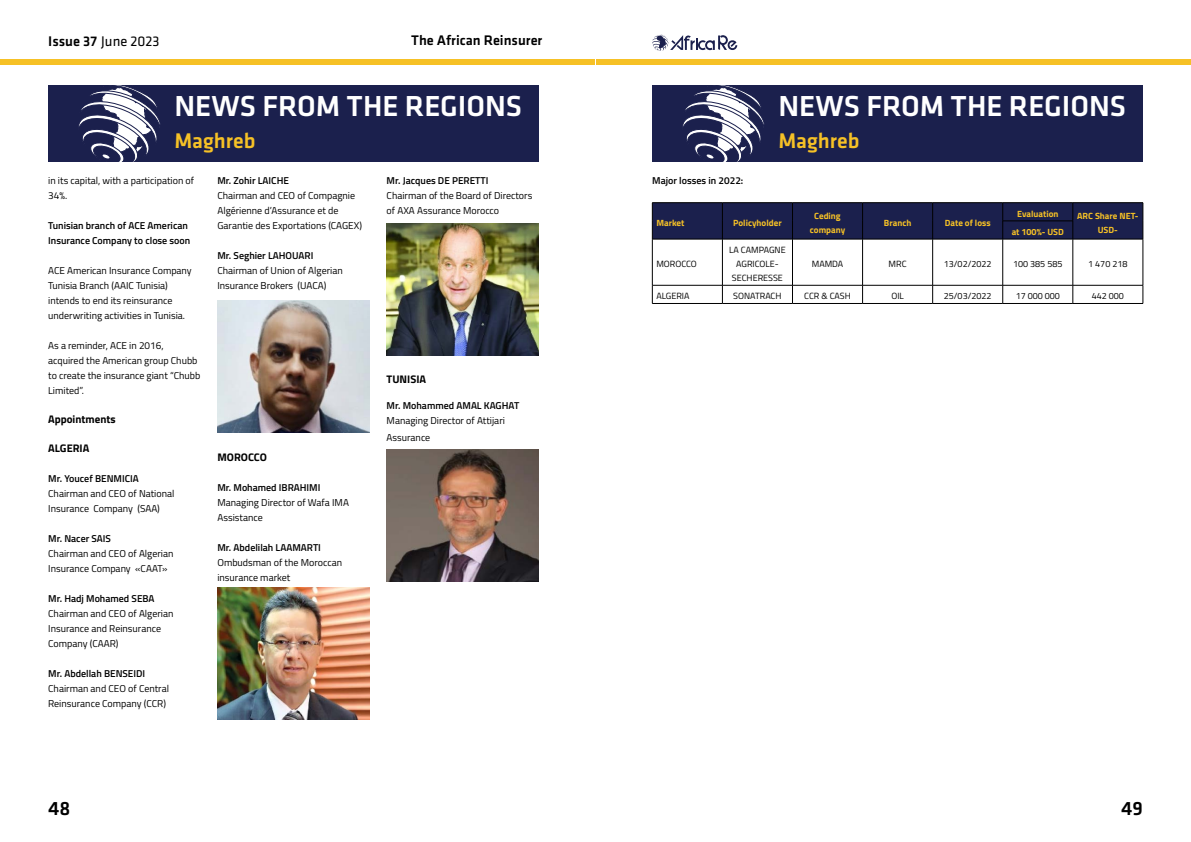
<style>
.page{position:relative;width:1191px;height:842px;background:#fff}
.page>*{position:absolute;margin:0;border:0;box-sizing:border-box;transform-origin:0 0}
.t1{font:500 30px "Klavika";color:#fff}
.t2{font:500 22px "Klavika";color:#f6c126}
.t3{font:500 20px "Klavika";color:#000}
.t4{font:14.5px "Klavika";color:#000}
.t5{font:500 14.4px "Klavika";color:#000}
.t6{font:700 11px "Titillium Web";color:#000}
.t7{font:10px/15px "Titillium Web";color:#000}
.t8{font:600 10px/15px "Titillium Web";color:#000}
.t9{font:9px/14px "Titillium Web";color:#000;text-align:center}
.t10{font:700 9px/14px "Titillium Web";color:#f6c126;text-align:center}
.s1{font-weight:500}
</style>
<div class="page">
<div style="left:0;top:60px;width:595px;height:5px;background:#f6c126"></div>
<div style="left:595px;top:60px;width:596px;height:5px;background:#f6c126"></div>
<div style="left:652px;top:85px;width:490px;height:77px;background:#1b204d"></div>
<svg style="left:682px;top:85px;width:83px;height:77px"></svg>
<hr style="left:652px;top:202px;width:70px;height:1px;background:#000">
<hr style="left:722px;top:202px;width:70px;height:1px;background:#000">
<hr style="left:792px;top:202px;width:70px;height:1px;background:#000">
<hr style="left:862px;top:202px;width:70px;height:1px;background:#000">
<hr style="left:932px;top:202px;width:70px;height:1px;background:#000">
<hr style="left:1002px;top:202px;width:70px;height:1px;background:#000">
<hr style="left:1072px;top:202px;width:71px;height:1px;background:#000">
<svg style="left:652px;top:203px;width:491px;height:36px;background:#1a1e4a"></svg>
<hr style="left:652px;top:239px;width:70px;height:1px;background:#000">
<hr style="left:652px;top:239px;width:1px;height:46px;background:#000">
<hr style="left:722px;top:239px;width:70px;height:1px;background:#000">
<hr style="left:722px;top:239px;width:1px;height:46px;background:#000">
<hr style="left:792px;top:239px;width:70px;height:1px;background:#000">
<hr style="left:792px;top:239px;width:1px;height:46px;background:#000">
<hr style="left:862px;top:239px;width:70px;height:1px;background:#000">
<hr style="left:862px;top:239px;width:1px;height:46px;background:#000">
<hr style="left:932px;top:239px;width:70px;height:1px;background:#000">
<hr style="left:932px;top:239px;width:1px;height:46px;background:#000">
<hr style="left:1002px;top:239px;width:70px;height:1px;background:#000">
<hr style="left:1002px;top:239px;width:1px;height:46px;background:#000">
<hr style="left:1072px;top:239px;width:71px;height:1px;background:#000">
<hr style="left:1072px;top:239px;width:1px;height:46px;background:#000">
<hr style="left:1142px;top:239px;width:1px;height:46px;background:#000">
<hr style="left:652px;top:285px;width:70px;height:1px;background:#000">
<svg style="left:652px;top:285px;width:1px;height:18px"></svg>
<hr style="left:722px;top:285px;width:70px;height:1px;background:#000">
<svg style="left:722px;top:285px;width:1px;height:18px"></svg>
<hr style="left:792px;top:285px;width:70px;height:1px;background:#000">
<svg style="left:792px;top:285px;width:1px;height:18px"></svg>
<hr style="left:862px;top:285px;width:70px;height:1px;background:#000">
<svg style="left:862px;top:285px;width:1px;height:18px"></svg>
<hr style="left:932px;top:285px;width:70px;height:1px;background:#000">
<svg style="left:932px;top:285px;width:1px;height:18px"></svg>
<hr style="left:1002px;top:285px;width:70px;height:1px;background:#000">
<svg style="left:1002px;top:285px;width:1px;height:18px"></svg>
<hr style="left:1072px;top:285px;width:71px;height:1px;background:#000">
<svg style="left:1072px;top:285px;width:1px;height:18px"></svg>
<svg style="left:1142px;top:285px;width:1px;height:18px"></svg>
<hr style="left:652px;top:303px;width:70px;height:1px;background:#000">
<hr style="left:722px;top:303px;width:70px;height:1px;background:#000">
<hr style="left:792px;top:303px;width:70px;height:1px;background:#000">
<hr style="left:862px;top:303px;width:70px;height:1px;background:#000">
<hr style="left:932px;top:303px;width:70px;height:1px;background:#000">
<hr style="left:1002px;top:303px;width:70px;height:1px;background:#000">
<hr style="left:1072px;top:303px;width:71px;height:1px;background:#000">
<div style="left:48px;top:85px;width:491px;height:77px;background:#1b204d"></div>
<svg style="left:78px;top:85px;width:82px;height:77px"></svg>
<img style="left:217px;top:300px;width:152px;height:133px">
<img style="left:217px;top:587px;width:152px;height:133px">
<img style="left:386px;top:223px;width:153px;height:133px">
<img style="left:386px;top:449px;width:153px;height:133px">
<svg style="left:652px;top:34px;width:85px;height:17px"></svg>
<h3 class="t4" style="left:48px;top:32px;width:113px"><span class="s1">Issue 37</span> June 2023</h3>
<h3 class="t5" style="left:411px;top:30px;width:133px">The African Reinsurer</h3>
<h1 class="t1" style="left:174px;top:86px;width:349px">NEWS FROM THE REGIONS</h1>
<h2 class="t2" style="left:174px;top:126px;width:82px">Maghreb</h2>
<p class="t7" style="left:48px;top:172px;width:147px">in its capital, with a participation of<br>34%.</p>
<p class="t8" style="left:48px;top:217px;width:144px">Tunisian branch of ACE American<br>Insurance Company to close soon</p>
<p class="t7" style="left:48px;top:262px;width:145px">ACE American Insurance Company<br>Tunisia Branch (AAIC Tunisia) intends to end its reinsurance underwriting activities in Tunisia.</p>
<p class="t7" style="left:48px;top:337px;width:154px">As a reminder, ACE in 2016, acquired the American group Chubb to create the insurance giant “Chubb<br>Limited”.</p>
<p class="t6" style="left:48px;top:410px;width:69px">Appointments</p>
<p class="t6" style="left:48px;top:439px;width:43px">ALGERIA</p>
<p class="t8" style="left:48px;top:470px;width:92px">Mr. Youcef BENMICIA</p>
<p class="t7" style="left:48px;top:485px;width:128px">Chairman and CEO of National<br>Insurance Company (SAA)</p>
<p class="t8" style="left:48px;top:530px;width:64px">Mr. Nacer SAIS</p>
<p class="t7" style="left:48px;top:545px;width:127px">Chairman and CEO of Algerian<br>Insurance Company «CAAT»</p>
<p class="t8" style="left:48px;top:590px;width:108px">Mr. Hadj Mohamed SEBA</p>
<p class="t7" style="left:48px;top:605px;width:127px">Chairman and CEO of Algerian<br>Insurance and Reinsurance<br>Company (CAAR)</p>
<p class="t8" style="left:48px;top:665px;width:99px">Mr. Abdellah BENSEIDI</p>
<p class="t7" style="left:48px;top:680px;width:122px">Chairman and CEO of Central<br>Reinsurance Company (CCR)</p>
<p class="t8" style="left:217px;top:172px;width:73px">Mr. Zohir LAICHE</p>
<p class="t7" style="left:217px;top:187px;width:146px">Chairman and CEO of Compagnie<br>Algérienne d’Assurance et de<br>Garantie des Exportations (CAGEX)</p>
<p class="t8" style="left:217px;top:247px;width:98px">Mr. Seghier LAHOUARI</p>
<p class="t7" style="left:217px;top:262px;width:127px">Chairman of Union of Algerian<br>Insurance Brokers (UACA)</p>
<p class="t8" style="left:386px;top:172px;width:103px">Mr. Jacques DE PERETTI</p>
<p class="t7" style="left:386px;top:187px;width:147px">Chairman of the Board of Directors of AXA Assurance Morocco</p>
<p class="t6" style="left:386px;top:370px;width:41px">TUNISIA</p>
<p class="t8" style="left:386px;top:397px;width:134px">Mr. Mohammed AMAL KAGHAT</p>
<p class="t7" style="left:386px;top:411px;width:120px;line-height:17px">Managing Director of Attijari<br>Assurance</p>
<p class="t6" style="left:217px;top:448px;width:51px">MOROCCO</p>
<p class="t8" style="left:217px;top:479px;width:105px">Mr. Mohamed IBRAHIMI</p>
<p class="t7" style="left:217px;top:494px;width:133px">Managing Director of Wafa IMA<br>Assistance</p>
<p class="t8" style="left:217px;top:539px;width:105px">Mr. Abdelilah LAAMARTI</p>
<p class="t7" style="left:217px;top:554px;width:126px">Ombudsman of the Moroccan insurance market</p>
<h1 class="t1" style="left:778px;top:86px;width:349px">NEWS FROM THE REGIONS</h1>
<h2 class="t2" style="left:778px;top:126px;width:82px">Maghreb</h2>
<p class="t8" style="left:652px;top:172px;width:93px">Major losses in 2022:</p>
<p class="t10" style="left:656px;top:215px;width:30px">Market</p>
<p class="t10" style="left:733px;top:215px;width:50px">Policyholder</p>
<p class="t10" style="left:810px;top:208px;width:37px">Ceding company</p>
<p class="t10" style="left:884px;top:215px;width:29px">Branch</p>
<p class="t10" style="left:944px;top:215px;width:47px">Date of loss</p>
<p class="t10" style="left:1017px;top:206px;width:43px">Evaluation</p>
<p class="t10" style="left:1077px;top:208px;width:63px">ARC Share NET-</p>
<p class="t10" style="left:1011px;top:224px;width:54px">at 100%- USD</p>
<p class="t10" style="left:1097px;top:222px;width:22px">USD-</p>
<p class="t9" style="left:656px;top:257px;width:42px">MOROCCO</p>
<p class="t9" style="left:729px;top:243px;width:58px">LA CAMPAGNE<br>AGRICOLE-<br>SECHERESSE</p>
<p class="t9" style="left:811px;top:257px;width:33px">MAMDA</p>
<p class="t9" style="left:888px;top:257px;width:19px">MRC</p>
<p class="t9" style="left:943px;top:257px;width:49px">13/02/2022</p>
<p class="t9" style="left:1013px;top:257px;width:51px">100 385 585</p>
<p class="t9" style="left:1088px;top:257px;width:41px">1 470 218</p>
<p class="t9" style="left:656px;top:289px;width:35px">ALGERIA</p>
<p class="t9" style="left:733px;top:289px;width:50px">SONATRACH</p>
<p class="t9" style="left:804px;top:289px;width:48px">CCR &amp; CASH</p>
<p class="t9" style="left:891px;top:289px;width:14px">OIL</p>
<p class="t9" style="left:943px;top:289px;width:49px">25/03/2022</p>
<p class="t9" style="left:1015px;top:289px;width:46px">17 000 000</p>
<p class="t9" style="left:1091px;top:289px;width:34px">442 000</p>
<h3 class="t3" style="left:48px;top:795px;width:24px">48</h3>
<h3 class="t3" style="left:1121px;top:795px;width:23px">49</h3>
</div>
